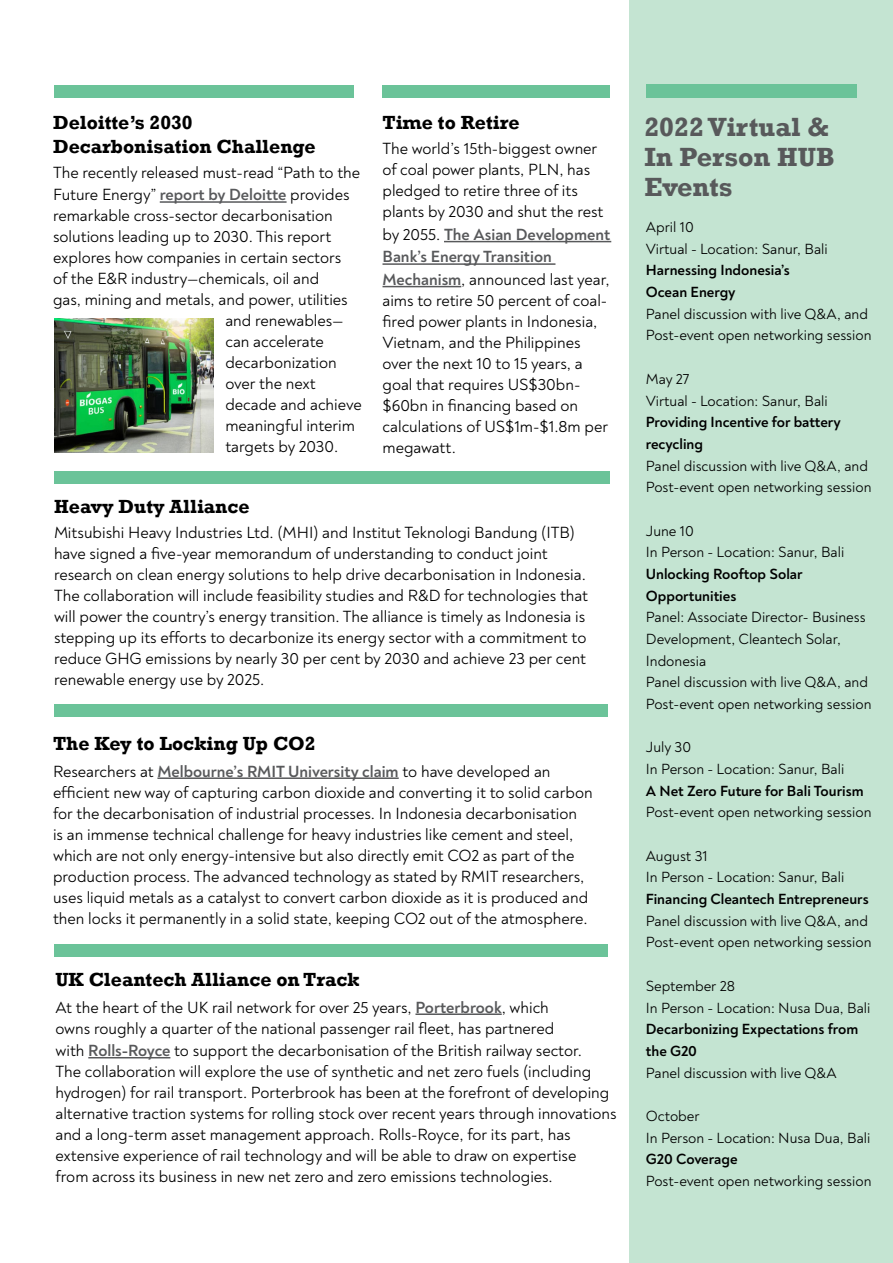
<style>
.page{position:relative;width:893px;height:1263px;background:#fff}
.page>*{position:absolute;margin:0;border:0;box-sizing:border-box;transform-origin:0 0}
.t1{font:700 27px/30px "Rockwell";color:#58595b}
.t2{font:700 19.5px/24px "Rockwell";color:#000}
.t3{font:16.5px/21px "Noah";color:#000}
.t4{font:700 16.5px/22.5px "Noah";color:#58595b}
.t5{font:15px/21.8px "Noah";color:#000}
.t6{font:700 15px/21.8px "Noah";color:#000}
.s1{font-weight:700;color:#58595b}
.s2{font-weight:400;color:#000}
</style>
<div class="page">
<div style="left:54px;top:471px;width:556px;height:13px;background:#6bc399"></div>
<div style="left:54px;top:85px;width:300px;height:13px;background:#6bc399"></div>
<div style="left:382px;top:85px;width:228px;height:13px;background:#6bc399"></div>
<div style="left:54px;top:704px;width:554px;height:13px;background:#6bc399"></div>
<div style="left:54px;top:944px;width:554px;height:13px;background:#6bc399"></div>
<hr style="left:444px;top:241px;width:167px;height:1px;background:#58595b">
<hr style="left:382px;top:263px;width:173px;height:2px;background:#58595b">
<hr style="left:382px;top:286px;width:79px;height:1px;background:#58595b">
<hr style="left:160px;top:201px;width:127px;height:2px;background:#58595b">
<hr style="left:415px;top:1013px;width:87px;height:2px;background:#58595b">
<hr style="left:88px;top:1057px;width:82px;height:1px;background:#58595b">
<hr style="left:157px;top:777px;width:242px;height:2px;background:#58595b">
<div style="left:630px;top:0;width:263px;height:1263px;background:#c4e4d2"></div>
<div style="left:646px;top:85px;width:211px;height:13px;background:#6bc399"></div>
<img style="left:54px;top:318px;width:160px;height:134px">
<p class="t2" style="left:53px;top:110px;width:264px">Deloitte’s 2030<br>Decarbonisation Challenge</p>
<p class="t3" style="left:53px;top:161px;width:309px;line-height:22.5px">The recently released must-read “Path to the<br>Future Energy” <span class="s1">report by Deloitte</span> provides</p>
<p class="t3" style="left:53px;top:205px;width:281px">remarkable cross-sector decarbonisation</p>
<p class="t3" style="left:53px;top:226px;width:280px">solutions leading up to 2030. This report</p>
<p class="t3" style="left:53px;top:247px;width:290px">explores how companies in certain sectors</p>
<p class="t3" style="left:53px;top:268px;width:268px">of the E&amp;R industry—chemicals, oil and</p>
<p class="t3" style="left:53px;top:289px;width:296px">gas, mining and metals, and power, utilities</p>
<p class="t3" style="left:225px;top:310px;width:120px">and renewables—</p>
<p class="t3" style="left:225px;top:331px;width:100px">can accelerate</p>
<p class="t3" style="left:225px;top:352px;width:113px">decarbonization</p>
<p class="t3" style="left:225px;top:373px;width:92px">over the next</p>
<p class="t3" style="left:225px;top:395px;width:138px">decade and achieve</p>
<p class="t3" style="left:225px;top:416px;width:131px">meaningful interim</p>
<p class="t3" style="left:225px;top:437px;width:114px">targets by 2030.</p>
<p class="t2" style="left:382px;top:111px;width:139px">Time to Retire</p>
<p class="t3" style="left:382px;top:139px;width:222px">The world’s 15th-biggest owner of coal power plants, PLN, has pledged to retire three of its plants by 2030 and shut the rest</p>
<p class="t4" style="left:382px;top:223px;width:229px"><span class="s2">by 2055.</span> The Asian Development<br>Bank’s Energy Transition<br>Mechanism<span class="s2">, announced last year,</span></p>
<p class="t3" style="left:382px;top:290px;width:227px">aims to retire 50 percent of coal&shy;fired power plants in Indonesia,<br>Vietnam, and the Philippines over the next 10 to 15 years, a goal that requires US$30bn-$60bn in financing based on calculations of US$1m-$1.8m per megawatt.</p>
<p class="t2" style="left:54px;top:494px;width:197px">Heavy Duty Alliance</p>
<p class="t3" style="left:54px;top:522px;width:536px">Mitsubishi Heavy Industries Ltd. (MHI) and Institut Teknologi Bandung (ITB) have signed a five-year memorandum of understanding to conduct joint research on clean energy solutions to help drive decarbonisation in Indonesia.<br>The collaboration will include feasibility studies and R&amp;D for technologies that will power the country’s energy transition. The alliance is timely as Indonesia is stepping up its efforts to decarbonize its energy sector with a commitment to reduce GHG emissions by nearly 30 per cent by 2030 and achieve 23 per cent renewable energy use by 2025.</p>
<p class="t2" style="left:53px;top:731px;width:264px">The Key to Locking Up CO2</p>
<p class="t3" style="left:53px;top:761px;width:541px">Researchers at <span class="s1">Melbourne’s RMIT University claim</span> to have developed an efficient new way of capturing carbon dioxide and converting it to solid carbon for the decarbonisation of industrial processes. In Indonesia decarbonisation<br>is an immense technical challenge for heavy industries like cement and steel, which are not only energy-intensive but also directly emit CO2 as part of the production process. The advanced technology as stated by RMIT researchers, uses liquid metals as a catalyst to convert carbon dioxide as it is produced and then locks it permanently in a solid state, keeping CO2 out of the atmosphere.</p>
<p class="t2" style="left:55px;top:967px;width:306px">UK Cleantech Alliance on Track</p>
<p class="t3" style="left:55px;top:997px;width:500px">At the heart of the UK rail network for over 25 years, <span class="s1">Porterbrook</span>, which owns roughly a quarter of the national passenger rail fleet, has partnered</p>
<p class="t3" style="left:55px;top:1040px;width:563px">with <span class="s1">Rolls-Royce</span> to support the decarbonisation of the British railway sector.<br>The collaboration will explore the use of synthetic and net zero fuels (including hydrogen) for rail transport. Porterbrook has been at the forefront of developing alternative traction systems for rolling stock over recent years through innovations and a long-term asset management approach. Rolls-Royce, for its part, has extensive experience of rail technology and will be able to draw on expertise<br>from across its business in new net zero and zero emissions technologies.</p>
<h1 class="t1" style="left:644px;top:112px;width:192px">2022 Virtual &amp;<br>In Person HUB<br>Events</h1>
<p class="t5" style="left:646px;top:216px;width:183px">April 10<br>Virtual - Location: Sanur, Bali</p>
<p class="t6" style="left:646px;top:260px;width:146px">Harnessing Indonesia’s<br>Ocean Energy</p>
<p class="t5" style="left:646px;top:303px;width:227px">Panel discussion with live Q&amp;A, and<br>Post-event open networking session</p>
<p class="t5" style="left:646px;top:368px;width:183px">May 27<br>Virtual - Location: Sanur, Bali</p>
<p class="t6" style="left:646px;top:411px;width:197px">Providing Incentive for battery recycling</p>
<p class="t5" style="left:646px;top:455px;width:227px">Panel discussion with live Q&amp;A, and<br>Post-event open networking session</p>
<p class="t5" style="left:646px;top:520px;width:200px">June 10<br>In Person - Location: Sanur, Bali</p>
<p class="t6" style="left:646px;top:563px;width:158px">Unlocking Rooftop Solar<br>Opportunities</p>
<p class="t5" style="left:646px;top:607px;width:227px">Panel: Associate Director- Business<br>Development, Cleantech Solar,<br>Indonesia<br>Panel discussion with live Q&amp;A, and<br>Post-event open networking session</p>
<p class="t5" style="left:646px;top:736px;width:200px">July 30<br>In Person - Location: Sanur, Bali</p>
<p class="t6" style="left:646px;top:780px;width:219px">A Net Zero Future for Bali Tourism</p>
<p class="t5" style="left:646px;top:802px;width:227px">Post-event open networking session</p>
<p class="t5" style="left:646px;top:845px;width:200px">August 31<br>In Person - Location: Sanur, Bali</p>
<p class="t6" style="left:646px;top:888px;width:224px">Financing Cleantech Entrepreneurs</p>
<p class="t5" style="left:646px;top:910px;width:227px">Panel discussion with live Q&amp;A, and<br>Post-event open networking session</p>
<p class="t5" style="left:646px;top:975px;width:226px">September 28<br>In Person - Location: Nusa Dua, Bali</p>
<p class="t6" style="left:646px;top:1018px;width:214px">Decarbonizing Expectations from the G20</p>
<p class="t5" style="left:646px;top:1062px;width:192px">Panel discussion with live Q&amp;A</p>
<p class="t5" style="left:646px;top:1105px;width:226px">October<br>In Person - Location: Nusa Dua, Bali</p>
<p class="t6" style="left:646px;top:1148px;width:93px">G20 Coverage</p>
<p class="t5" style="left:646px;top:1170px;width:227px">Post-event open networking session</p>
</div>
